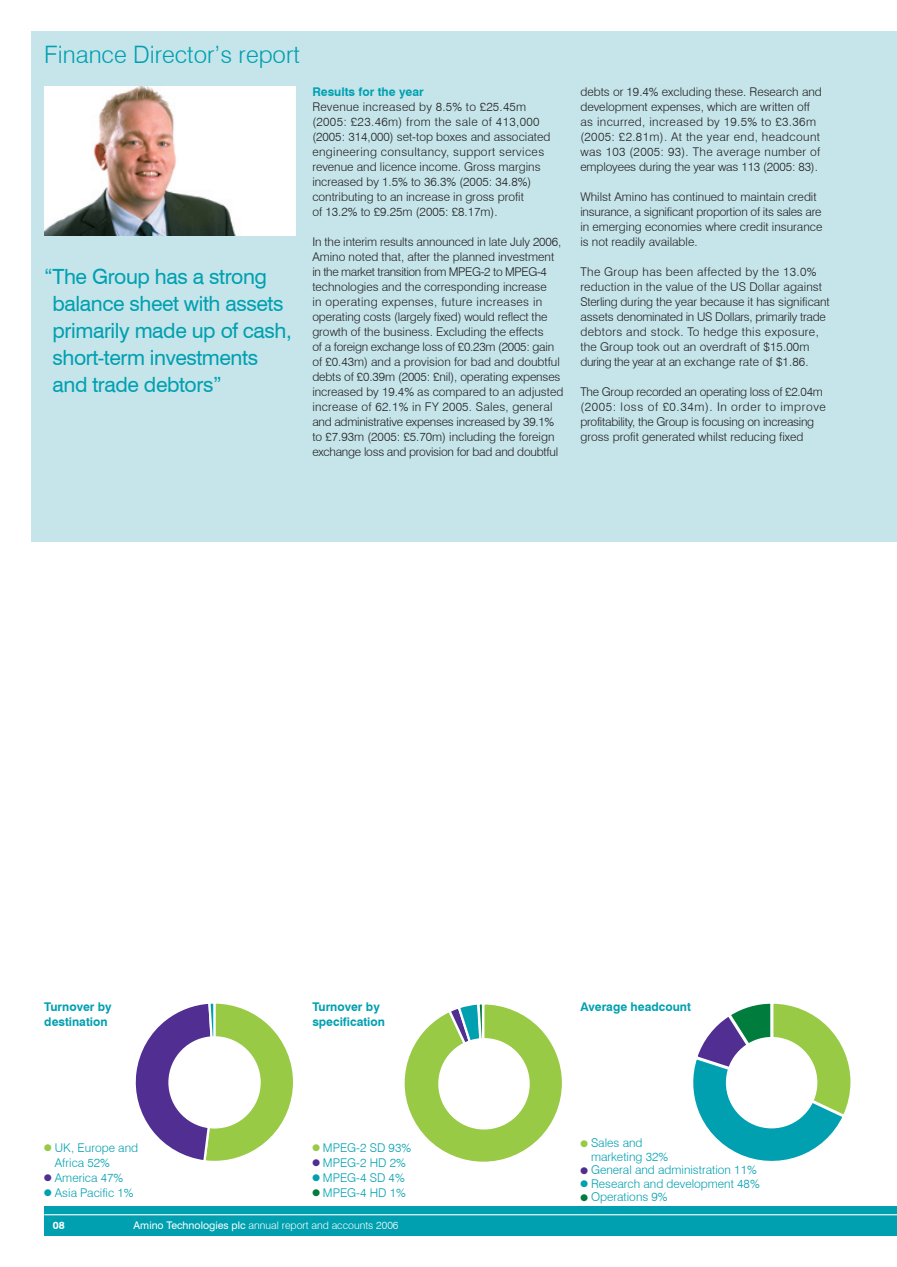
<style>
.page{position:relative;width:897px;height:1267px;background:#fff}
.page>*{position:absolute;margin:0;border:0;box-sizing:border-box;transform-origin:0 0}
.t1{font:300 24px "Swiss 721 BT";color:#00a0b0}
.t2{font:21px/27px "Swiss 721 BT";letter-spacing:-.02em;color:#00a0b0}
.t3{font:300 12px/15px "Swiss 721 BT";color:#231f20}
.t4{font:300 12px/15px "Swiss 721 BT";color:#00a0b0}
.t5{font:300 12px/15px "Swiss 721 BT";letter-spacing:-.02em;color:#231f20}
.t6{font:700 12px/15px "Swiss 721 BT";color:#00a0b0}
.t7{font:300 10.5px "Swiss 721 BT";color:#fff}
.t8{font:700 10.5px "Swiss 721 BT";color:#fff}
.s1{font-weight:400}
</style>
<div class="page">
<div style="left:44px;top:1205px;width:851px;height:30px;background:#00a0b0"></div>
<hr style="left:44px;top:1214px;width:851px;height:1px;background:#fff">
<div style="left:31px;top:32px;width:864px;height:510px;background:#c5e5ea"></div>
<hr style="left:895px;top:1205px;width:1px;height:30px;background:#00a0b0">
<hr style="left:895px;top:31px;width:1px;height:511px;background:#c5e5ea">
<img style="left:44px;top:87px;width:251px;height:149px">
<svg style="left:135px;top:1003px;width:158px;height:158px"></svg>
<div style="left:168px;top:1036px;width:93px;height:92px;background:#fff;border-radius:50%"></div>
<svg style="left:404px;top:1004px;width:158px;height:158px"></svg>
<div style="left:438px;top:1038px;width:91px;height:91px;background:#fff;border-radius:50%"></div>
<svg style="left:693px;top:1003px;width:158px;height:158px"></svg>
<div style="left:725px;top:1036px;width:92px;height:92px;background:#fff;border-radius:50%"></div>
<h1 class="t1" style="left:44px;top:39px;width:257px">Finance Director’s report</h1>
<h2 class="t2" style="left:53px;top:263px;width:241px;text-indent:-8px">“ The Group has a strong balance sheet with assets primarily made up of cash, short-term investments and trade debtors”</h2>
<p class="t6" style="left:312px;top:84px;width:113px">Results for the year</p>
<p class="t3" style="left:312px;top:99px;width:239px">Revenue increased by 8.5% to £25.45m (2005: £23.46m) from the sale of 413,000 (2005: 314,000) set-top boxes and associated engineering consultancy, support services revenue and licence income. Gross margins increased by 1.5% to 36.3% (2005: 34.8%) contributing to an increase in gross profit<br>of 13.2% to £9.25m (2005: £8.17m).</p>
<p class="t3" style="left:312px;top:234px;width:252px">In the interim results announced in late July 2006, Amino noted that, after the planned investment in the market transition from MPEG-2 to MPEG-4 technologies and the corresponding increase<br>in operating expenses, future increases in operating costs (largely fixed) would reflect the growth of the business. Excluding the effects<br>of a foreign exchange loss of £0.23m (2005: gain of £0.43m) and a provision for bad and doubtful debts of £0.39m (2005: £nil), operating expenses increased by 19.4% as compared to an adjusted increase of 62.1% in FY 2005. Sales, general and administrative expenses increased by 39.1% to £7.93m (2005: £5.70m) including the foreign exchange loss and provision for bad and doubtful</p>
<p class="t3" style="left:580px;top:84px;width:243px">debts or 19.4% excluding these. Research and development expenses, which are written off as incurred, increased by 19.5% to £3.36m (2005: £2.81m). At the year end, headcount was 103 (2005: 93). The average number of employees during the year was 113 (2005: 83).</p>
<p class="t3" style="left:580px;top:189px;width:243px">Whilst Amino has continued to maintain credit insurance, a significant proportion of its sales are in emerging economies where credit insurance is not readily available.</p>
<p class="t3" style="left:580px;top:264px;width:251px">The Group has been affected by the 13.0% reduction in the value of the US Dollar against Sterling during the year because it has significant assets denominated in US Dollars, primarily trade debtors and stock. To hedge this exposure, the Group took out an overdraft of $15.00m during the year at an exchange rate of $1.86.</p>
<p class="t5" style="left:580px;top:384px;width:247px">The Group recorded an operating loss of £2.04m (2005: loss of £0.34m). In order to improve profitability, the Group is focusing on increasing gross profit generated whilst reducing fixed</p>
<p class="t6" style="left:44px;top:998px;width:69px">Turnover by destination</p>
<p class="t6" style="left:312px;top:998px;width:74px">Turnover by specification</p>
<p class="t6" style="left:580px;top:998px;width:112px">Average headcount</p>
<p class="t4" style="left:55px;top:1139px;width:85px">UK, Europe and<br>Africa 52%<br>America 47%<br>Asia Pacific 1%</p>
<p class="t4" style="left:323px;top:1139px;width:90px">MPEG-2 SD 93%<br>MPEG-2 HD 2%<br>MPEG-4 SD 4%<br>MPEG-4 HD 1%</p>
<p class="t8" style="left:53px;top:1218px;width:13px">08</p>
<p class="t7" style="left:134px;top:1218px;width:266px"><span class="s1">Amino Technologies plc</span> annual report and accounts 2006</p>
<p class="t4" style="left:591px;top:1135px;width:170px;line-height:13.5px">Sales and<br>marketing 32%<br>General and administration 11%<br>Research and development 48%<br>Operations 9%</p>
</div>
